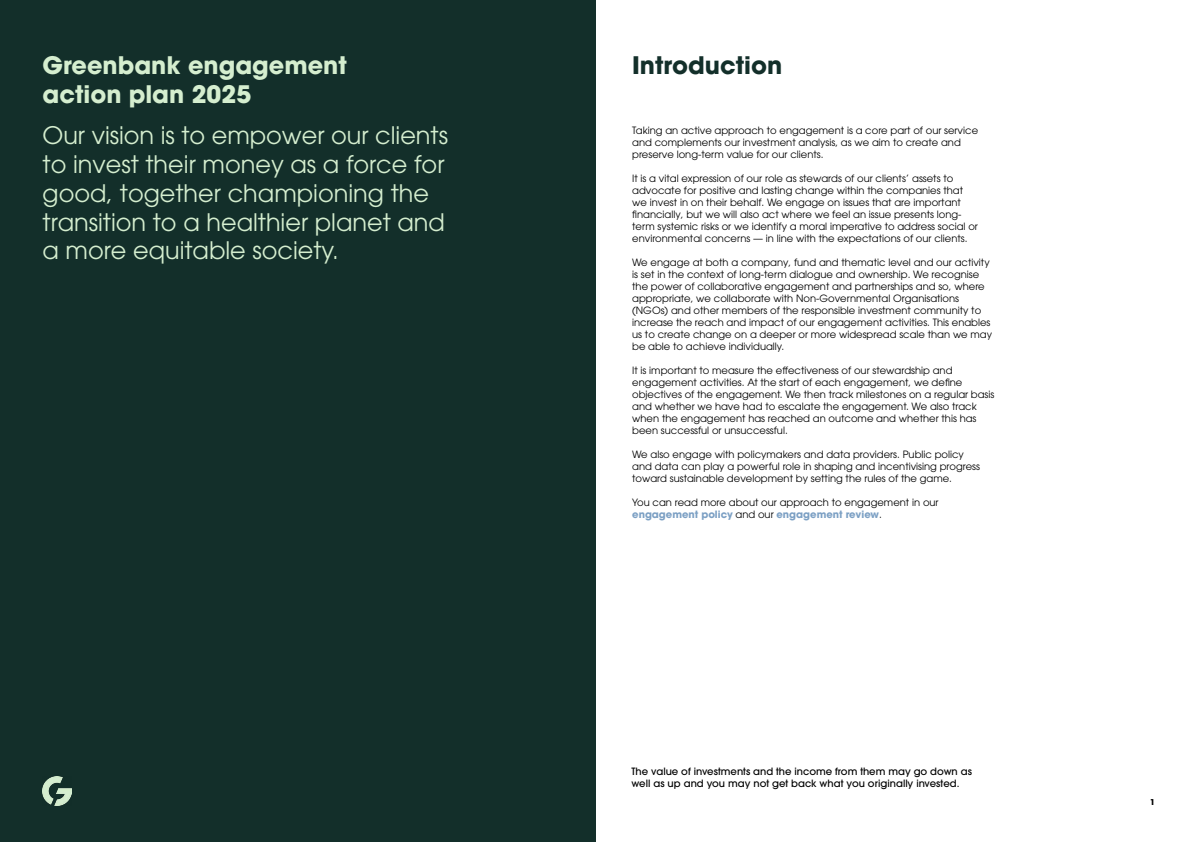
<style>
.page{position:relative;width:1191px;height:842px;background:#fff}
.page>*{position:absolute;margin:0;border:0;box-sizing:border-box;transform-origin:0 0}
.t1{font:24px/28.8px "ITC Avant Garde Pro";color:#d5eecf}
.t2{font:700 24px/28.8px "ITC Avant Garde Pro";color:#d5eecf}
.t3{font:700 24px "ITC Avant Garde Pro";color:#132f2a}
.t4{font:10px/12px "ITC Avant Garde Pro";color:#000}
.t5{font:500 10px/12px "ITC Avant Garde Pro";color:#000}
.t6{font:700 8px "ITC Avant Garde Pro";color:#000}
.s1{font-weight:700;color:#7ca0c4}
</style>
<div class="page">
<div style="left:0;top:0;width:595px;height:842px;background:#132f2a"></div>
<img style="left:43px;top:777px;width:29px;height:29px">
<h1 class="t2" style="left:43px;top:51px;width:306px">Greenbank engagement action plan 2025</h1>
<h1 class="t1" style="left:43px;top:121px;width:407px">Our vision is to empower our clients to invest their money as a force for good, together championing the transition to a healthier planet and a more equitable society.</h1>
<p class="t4" style="left:632px;top:124px;width:347px">Taking an active approach to engagement is a core part of our service and complements our investment analysis, as we aim to create and preserve long-term value for our clients.</p>
<h1 class="t3" style="left:632px;top:49px;width:151px">Introduction</h1>
<p class="t4" style="left:632px;top:172px;width:347px">It is a vital expression of our role as stewards of our clients’ assets to advocate for positive and lasting change within the companies that we invest in on their behalf. We engage on issues that are important financially, but we will also act where we feel an issue presents long&shy;term systemic risks or we identify a moral imperative to address social or environmental concerns — in line with the expectations of our clients.</p>
<p class="t4" style="left:632px;top:256px;width:361px">We engage at both a company, fund and thematic level and our activity is set in the context of long-term dialogue and ownership. We recognise the power of collaborative engagement and partnerships and so, where appropriate, we collaborate with Non-Governmental Organisations (NGOs) and other members of the responsible investment community to increase the reach and impact of our engagement activities. This enables us to create change on a deeper or more widespread scale than we may be able to achieve individually.</p>
<p class="t4" style="left:632px;top:364px;width:364px">It is important to measure the effectiveness of our stewardship and engagement activities. At the start of each engagement, we define objectives of the engagement. We then track milestones on a regular basis and whether we have had to escalate the engagement. We also track when the engagement has reached an outcome and whether this has been successful or unsuccessful.</p>
<p class="t4" style="left:632px;top:448px;width:349px">We also engage with policymakers and data providers. Public policy and data can play a powerful role in shaping and incentivising progress toward sustainable development by setting the rules of the game.</p>
<p class="t4" style="left:632px;top:496px;width:308px">You can read more about our approach to engagement in our <span class="s1">engagement policy</span> and our <span class="s1">engagement review</span>.</p>
<p class="t5" style="left:631px;top:765px;width:342px">The value of investments and the income from them may go down as well as up and you may not get back what you originally invested.</p>
<p class="t6" style="left:1150px;top:796px;width:6px">1</p>
</div>
